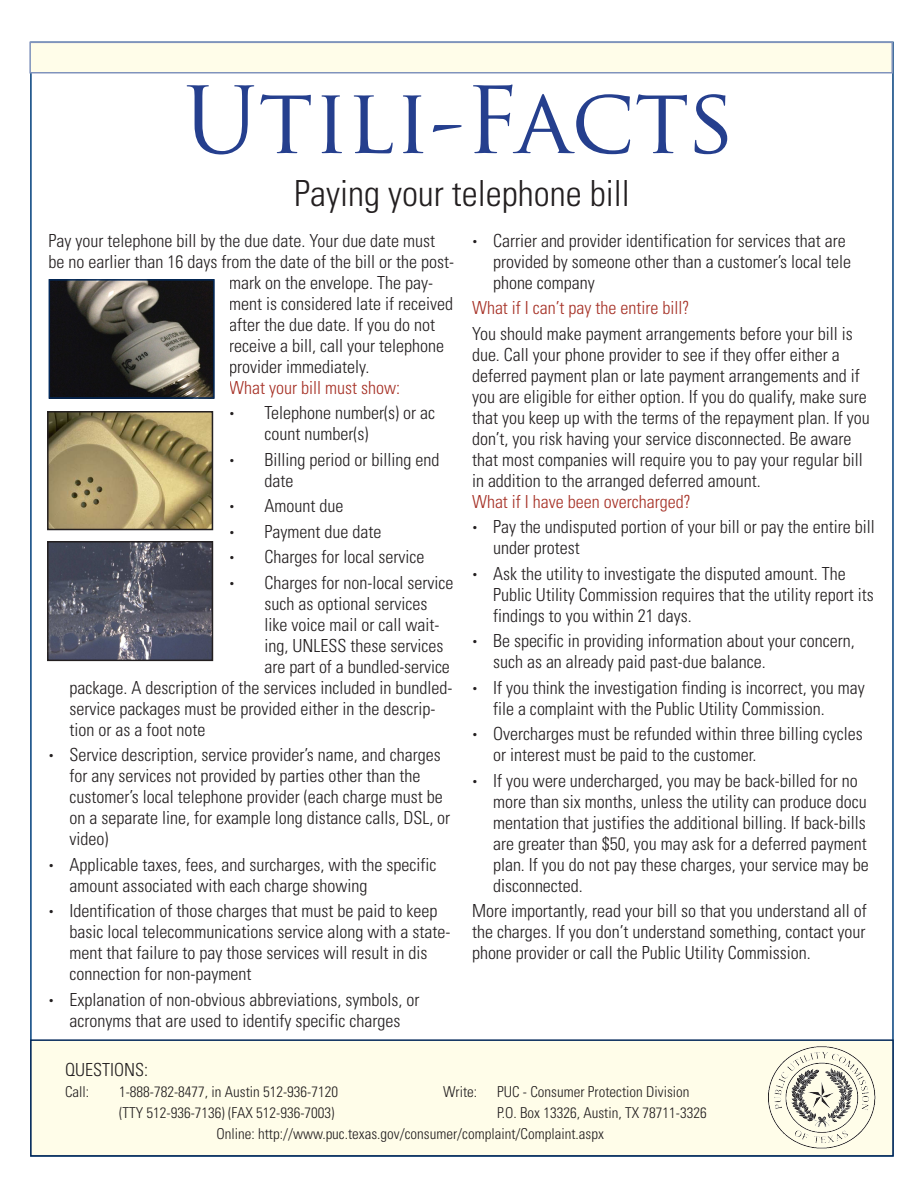
<style>
.page{position:relative;width:918px;height:1188px;background:#fff}
.page>*{position:absolute;margin:0;border:0;box-sizing:border-box;transform-origin:0 0}
.t1{font:90px "Trajan Pro";letter-spacing:-.005em;color:#253f8e}
.t2{font:300 condensed 36px "Univers LT Std";color:#231f20}
.Bullets{font:300 condensed 18px/21px "Univers LT Std";color:#231f20}
.Red_sub_headers{font:300 condensed 18px "Univers LT Std";color:#a63126}
.t3{font:300 condensed 15px "Univers LT Std";color:#231f20}
.s1{font-family:"Mrs Eaves OT";font-weight:400;font-stretch:normal;font-size:21px}
</style>
<div class="page">
<div style="left:29px;top:42px;width:864px;height:32px;background:#fffde9;border:2px solid #8093bc"></div>
<div style="left:30px;top:1039px;width:864px;height:118px;background:#fffde9;border:2px solid #022859"></div>
<img style="left:52px;top:282px;width:160px;height:114px">
<div style="left:49px;top:279px;width:166px;height:120px;border:2px solid #022859"></div>
<img style="left:50px;top:414px;width:160px;height:113px">
<div style="left:47px;top:411px;width:166px;height:119px;border:2px solid #231f20"></div>
<img style="left:50px;top:544px;width:160px;height:114px">
<div style="left:47px;top:541px;width:166px;height:120px;border:2px solid #231f20"></div>
<img style="left:768px;top:1046px;width:108px;height:103px">
<p class="t1" style="left:184px;top:63px;width:553px">Utili-Facts</p>
<p class="t2" style="left:294px;top:171px;width:337px">Paying your telephone bill</p>
<p class="Bullets" style="left:49px;top:230px;width:388px">Pay your telephone bill by the due date. Your due date must</p>
<p class="Bullets" style="left:49px;top:251px;width:407px">be no earlier than 16 days from the date of the bill or the post-</p>
<p class="Bullets" style="left:229px;top:272px;width:205px">mark on the envelope. The pay-</p>
<p class="Bullets" style="left:229px;top:293px;width:225px">ment is considered late if received</p>
<p class="Bullets" style="left:229px;top:314px;width:207px">after the due date. If you do not</p>
<p class="Bullets" style="left:229px;top:335px;width:216px">receive a bill, call your telephone</p>
<p class="Bullets" style="left:229px;top:356px;width:142px">provider immediately.</p>
<p class="Red_sub_headers" style="left:229px;top:377px;width:172px">What your bill must show:</p>
<p class="Bullets" style="left:265px;top:402px;width:172px;text-indent:-35px"><span class="s1">•</span> Telephone number(s) or ac count number(s)</p>
<p class="Bullets" style="left:265px;top:449px;width:176px;text-indent:-35px"><span class="s1">•</span> Billing period or billing end date</p>
<p class="Bullets" style="left:229px;top:495px;width:116px"><span class="s1">•</span> Amount due</p>
<p class="Bullets" style="left:229px;top:521px;width:154px"><span class="s1">•</span> Payment due date</p>
<p class="Bullets" style="left:229px;top:546px;width:197px"><span class="s1">•</span> Charges for local service</p>
<p class="Bullets" style="left:229px;top:572px;width:226px"><span class="s1">•</span> Charges for non-local service</p>
<p class="Bullets" style="left:265px;top:593px;width:164px">such as optional services</p>
<p class="Bullets" style="left:265px;top:614px;width:176px">like voice mail or call wait-</p>
<p class="Bullets" style="left:265px;top:635px;width:180px">ing, UNLESS these services</p>
<p class="Bullets" style="left:265px;top:656px;width:187px">are part of a bundled-service</p>
<p class="Bullets" style="left:70px;top:677px;width:384px">package. A description of the services included in bundled-</p>
<p class="Bullets" style="left:70px;top:698px;width:367px">service packages must be provided either in the descrip-</p>
<p class="Bullets" style="left:70px;top:719px;width:137px">tion or as a foot note</p>
<p class="Bullets" style="left:70px;top:744px;width:382px;text-indent:-21px"><span class="s1">•</span> Service description, service provider’s name, and charges for any services not provided by parties other than the customer’s local telephone provider (each charge must be on a separate line, for example long distance calls, DSL, or video)</p>
<p class="Bullets" style="left:70px;top:854px;width:368px;text-indent:-21px"><span class="s1">•</span> Applicable taxes, fees, and surcharges, with the specific amount associated with each charge showing</p>
<p class="Bullets" style="left:70px;top:900px;width:382px;text-indent:-21px"><span class="s1">•</span> Identification of those charges that must be paid to keep basic local telecommunications service along with a state&shy;ment that failure to pay those services will result in dis connection for non-payment</p>
<p class="Bullets" style="left:49px;top:989px;width:372px;text-align:center"><span class="s1">•</span> Explanation of non-obvious abbreviations, symbols, or acronyms that are used to identify specific charges</p>
<p class="Bullets" style="left:493px;top:230px;width:360px;text-indent:-21px"><span class="s1">•</span> Carrier and provider identification for services that are provided by someone other than a customer’s local tele phone company</p>
<p class="Red_sub_headers" style="left:472px;top:297px;width:219px">What if I can’t pay the entire bill?</p>
<p class="Bullets" style="left:472px;top:323px;width:399px">You should make payment arrangements before your bill is due. Call your phone provider to see if they offer either a deferred payment plan or late payment arrangements and if you are eligible for either option. If you do qualify, make sure that you keep up with the terms of the repayment plan. If you don’t, you risk having your service disconnected. Be aware that most companies will require you to pay your regular bill in addition to the arranged deferred amount.</p>
<p class="Red_sub_headers" style="left:472px;top:491px;width:220px">What if I have been overcharged?</p>
<p class="Bullets" style="left:493px;top:516px;width:383px;text-indent:-21px"><span class="s1">•</span> Pay the undisputed portion of your bill or pay the entire bill under protest</p>
<p class="Bullets" style="left:493px;top:563px;width:382px;text-indent:-21px"><span class="s1">•</span> Ask the utility to investigate the disputed amount. The<br>Public Utility Commission requires that the utility report its findings to you within 21 days.</p>
<p class="Bullets" style="left:493px;top:630px;width:363px;text-indent:-21px"><span class="s1">•</span> Be specific in providing information about your concern, such as an already paid past-due balance.</p>
<p class="Bullets" style="left:493px;top:677px;width:373px;text-indent:-21px"><span class="s1">•</span> If you think the investigation finding is incorrect, you may file a complaint with the Public Utility Commission.</p>
<p class="Bullets" style="left:493px;top:723px;width:371px;text-indent:-21px"><span class="s1">•</span> Overcharges must be refunded within three billing cycles or interest must be paid to the customer.</p>
<p class="Bullets" style="left:493px;top:770px;width:377px;text-indent:-21px"><span class="s1">•</span> If you were undercharged, you may be back-billed for no more than six months, unless the utility can produce docu mentation that justifies the additional billing. If back-bills are greater than $50, you may ask for a deferred payment plan. If you do not pay these charges, your service may be disconnected.</p>
<p class="Bullets" style="left:472px;top:900px;width:396px;text-align:justify">More importantly, read your bill so that you understand all of the charges. If you don’t understand something, contact your phone provider or call the Public Utility Commission.</p>
<p class="Bullets" style="left:65px;top:1059px;width:84px">QUESTIONS:</p>
<p class="t3" style="left:65px;top:1083px;width:26px">Call:</p>
<p class="t3" style="left:119px;top:1083px;width:221px">1-888-782-8477, in Austin 512-936-7120</p>
<p class="t3" style="left:119px;top:1104px;width:217px">(TTY 512-936-7136) (FAX 512-936-7003)</p>
<p class="t3" style="left:497px;top:1104px;width:211px">P.O. Box 13326, Austin, TX 78711-3326</p>
<p class="t3" style="left:216px;top:1125px;width:389px">Online: http://www.puc.texas.gov/consumer/complaint/Complaint.aspx</p>
</div>
